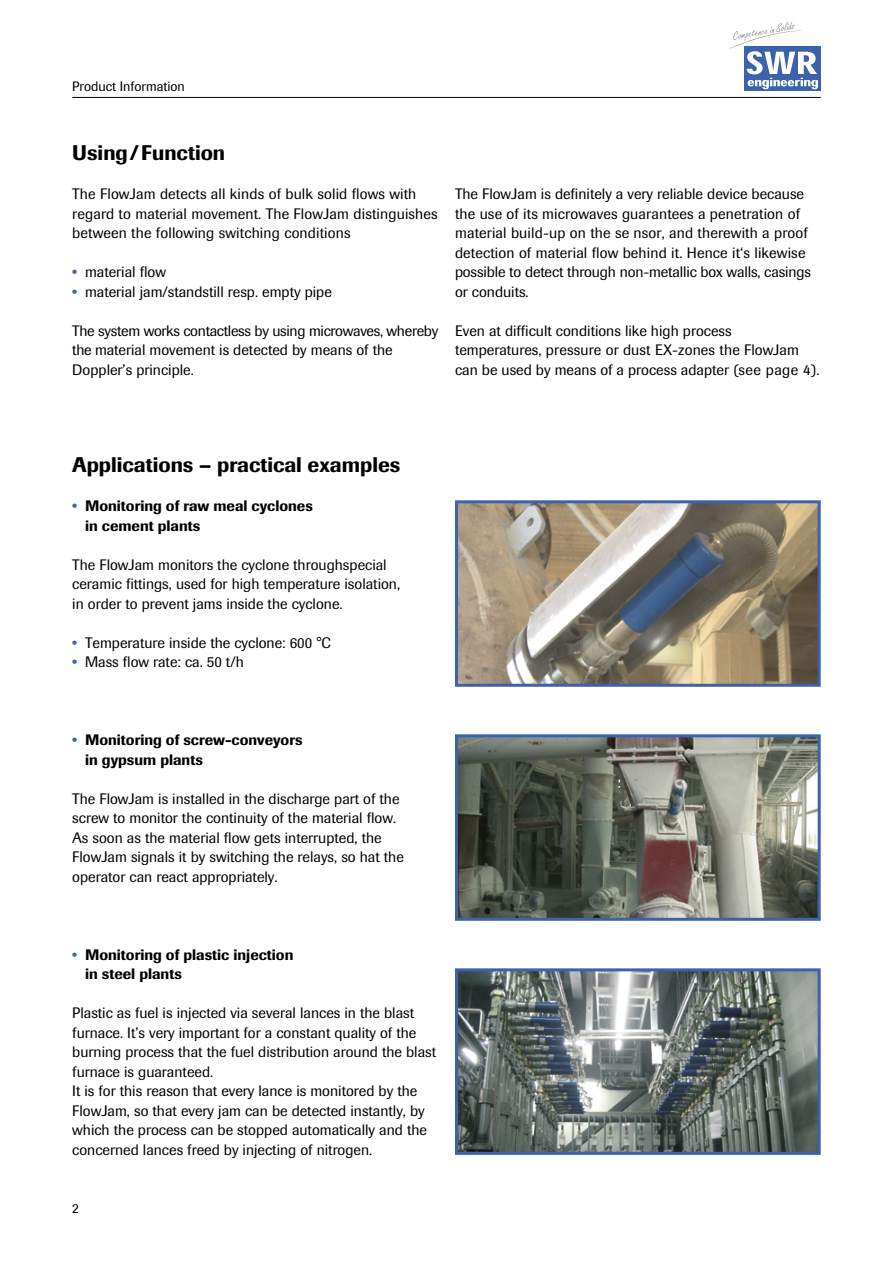
<style>
.page{position:relative;width:893px;height:1263px;background:#fff}
.page>*{position:absolute;margin:0;border:0;box-sizing:border-box;transform-origin:0 0}
._1_Überschrift{font:500 21px "Imago";color:#000}
.t1{font:15px/19.5px "Imago";color:#000}
.t2{font:500 15px/19.5px "Imago";color:#000}
.t3{font:15px/19.5px "Imago";letter-spacing:-.02em;color:#000}
.Kopfzeile{font:13.5px "Imago";color:#000}
.s1{font-weight:500;color:#3c62a9}
.s2{color:#3c62a9}
</style>
<div class="page">
<hr style="left:72px;top:97px;width:749px;height:1px;background:#000">
<div style="left:744px;top:46px;width:77px;height:45px;background:#3c62a9"></div>
<svg style="left:729px;top:22px;width:89px;height:67px"></svg>
<img style="left:459px;top:504px;width:358px;height:179px">
<div style="left:455px;top:500px;width:366px;height:187px;border:3px solid #3c62a9"></div>
<img style="left:459px;top:738px;width:358px;height:179px">
<div style="left:455px;top:734px;width:366px;height:187px;border:3px solid #3c62a9"></div>
<img style="left:459px;top:972px;width:358px;height:179px">
<div style="left:455px;top:968px;width:366px;height:187px;border:3px solid #3c62a9"></div>
<p class="Kopfzeile" style="left:72px;top:78px;width:114px">Product Information</p>
<p class="_1_Überschrift" style="left:72px;top:140px;width:154px">Using/Function</p>
<p class="t1" style="left:72px;top:184px;width:367px">The FlowJam detects all kinds of bulk solid flows with regard to material movement. The FlowJam distinguishes between the following switching conditions</p>
<p class="t1" style="left:72px;top:262px;width:95px"><span class="s1">•</span> material flow</p>
<p class="t1" style="left:72px;top:282px;width:261px"><span class="s1">•</span> material jam/standstill resp. empty pipe</p>
<p class="t3" style="left:72px;top:321px;width:367px">The system works contactless by using microwaves, whereby the material movement is detected by means of the<br>Doppler’s principle.</p>
<p class="t1" style="left:455px;top:184px;width:357px">The FlowJam is definitely a very reliable device because the use of its microwaves guarantees a penetration of material build-up on the se nsor, and therewith a proof detection of material flow behind it. Hence it‘s likewise possible to detect through non-metallic box walls, casings or conduits.</p>
<p class="t1" style="left:455px;top:321px;width:366px">Even at difficult conditions like high process temperatures, pressure or dust EX-zones the FlowJam can be used by means of a process adapter (see page 4).</p>
<p class="_1_Überschrift" style="left:72px;top:452px;width:330px">Applications – practical examples</p>
<p class="t2" style="left:85px;top:496px;width:229px;text-indent:-13px"><span class="s2">•</span> Monitoring of raw meal cyclones in cement plants</p>
<p class="t1" style="left:72px;top:555px;width:329px">The FlowJam monitors the cyclone throughspecial ceramic fittings, used for high temperature isolation, in order to prevent jams inside the cyclone.</p>
<p class="t1" style="left:72px;top:633px;width:260px"><span class="s1">•</span> Temperature inside the cyclone: 600 °C</p>
<p class="t1" style="left:72px;top:652px;width:173px"><span class="s1">•</span> Mass flow rate: ca. 50 t/h</p>
<p class="t2" style="left:85px;top:730px;width:219px;text-indent:-13px"><span class="s2">•</span> Monitoring of screw-conveyors in gypsum plants</p>
<p class="t1" style="left:72px;top:789px;width:333px">The FlowJam is installed in the discharge part of the screw to monitor the continuity of the material flow.<br>As soon as the material flow gets interrupted, the FlowJam signals it by switching the relays, so hat the operator can react appropriately.</p>
<p class="t2" style="left:85px;top:945px;width:210px;text-indent:-13px"><span class="s2">•</span> Monitoring of plastic injection in steel plants</p>
<p class="t1" style="left:72px;top:1003px;width:365px">Plastic as fuel is injected via several lances in the blast furnace. It’s very important for a constant quality of the burning process that the fuel distribution around the blast furnace is guaranteed.<br>It is for this reason that every lance is monitored by the FlowJam, so that every jam can be detected instantly, by which the process can be stopped automatically and the concerned lances freed by injecting of nitrogen.</p>
<p class="Kopfzeile" style="left:72px;top:1201px;width:8px">2</p>
</div>
